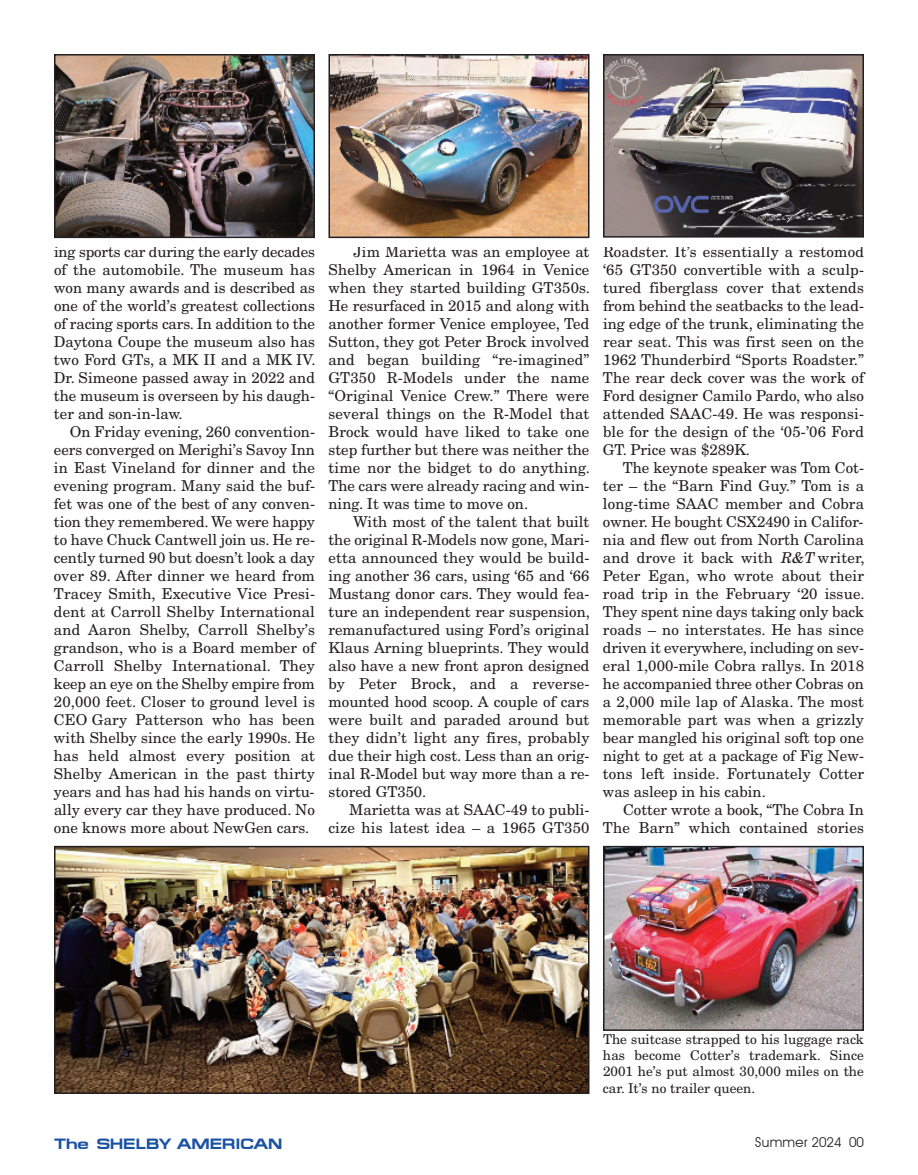
<style>
.page{position:relative;width:918px;height:1175px;background:#fff}
.page>*{position:absolute;margin:0;border:0;box-sizing:border-box;transform-origin:0 0}
.t1{font:15px/18px "New Century Schlbk";color:#231f20;text-align:justify}
.t2{font:700 15px "Micro Extend FLF";color:#1a52a3}
.t3{font:13.5px/16.2px "New Century Schlbk";color:#231f20;text-align:justify}
.t4{font:13.5px "Avant Garde";color:#231f20}
.s1{font-style:italic}
</style>
<div class="page">
<img style="left:57px;top:57px;width:255px;height:178px">
<div style="left:54px;top:54px;width:261px;height:184px;border:2px solid #231f20"></div>
<img style="left:331px;top:57px;width:256px;height:178px">
<div style="left:328px;top:54px;width:262px;height:184px;border:2px solid #231f20"></div>
<img style="left:57px;top:849px;width:530px;height:241px">
<div style="left:54px;top:846px;width:536px;height:247px;border:2px solid #231f20"></div>
<img style="left:606px;top:57px;width:255px;height:177px">
<div style="left:603px;top:54px;width:261px;height:183px;border:2px solid #231f20"></div>
<img style="left:606px;top:849px;width:255px;height:178px">
<div style="left:603px;top:846px;width:261px;height:184px;border:2px solid #231f20"></div>
<p class="t1" style="left:54px;top:244px;width:263px">ing sports car during the early decades of the automobile. The museum has won many awards and is described as one of the world’s greatest collections of racing sports cars. In addition to the Daytona Coupe the museum also has two Ford GTs, a MK II and a MK IV.<br>Dr. Simeone passed away in 2022 and the museum is overseen by his daugh&shy;ter and son-in-law.</p>
<p class="t1" style="left:54px;top:424px;width:263px;text-indent:16px">On Friday evening, 260 convention&shy;eers converged on Merighi’s Savoy Inn in East Vineland for dinner and the evening program. Many said the buf&shy;fet was one of the best of any conven&shy;tion they remembered. We were happy to have Chuck Cantwell join us. He re&shy;cently turned 90 but doesn’t look a day over 89. After dinner we heard from Tracey Smith, Executive Vice Presi&shy;dent at Carroll Shelby International and Aaron Shelby, Carroll Shelby’s grandson, who is a Board member of Carroll Shelby International. They keep an eye on the Shelby empire from 20,000 feet. Closer to ground level is CEO Gary Patterson who has been with Shelby since the early 1990s. He has held almost every position at Shelby American in the past thirty years and has had his hands on virtu&shy;ally every car they have produced. No one knows more about NewGen cars.</p>
<p class="t1" style="left:328px;top:244px;width:263px;text-indent:25px">Jim Marietta was an employee at Shelby American in 1964 in Venice when they started building GT350s.<br>He resurfaced in 2015 and along with another former Venice employee, Ted Sutton, they got Peter Brock involved and began building “re-imagined” GT350 R-Models under the name “Original Venice Crew.” There were several things on the R-Model that Brock would have liked to take one step further but there was neither the time nor the bidget to do anything.<br>The cars were already racing and win&shy;ning. It was time to move on.</p>
<p class="t1" style="left:328px;top:514px;width:263px;text-indent:25px">With most of the talent that built the original R-Models now gone, Mari&shy;etta announced they would be build&shy;ing another 36 cars, using ‘65 and ‘66<br>Mustang donor cars. They would fea&shy;ture an independent rear suspension, remanufactured using Ford’s original Klaus Arning blueprints. They would also have a new front apron designed by Peter Brock, and a reverse&shy;mounted hood scoop. A couple of cars were built and paraded around but they didn’t light any fires, probably due their high cost. Less than an orig&shy;inal R-Model but way more than a re&shy;stored GT350.</p>
<p class="t1" style="left:329px;top:802px;width:263px;text-align:right">Marietta was at SAAC-49 to publi&shy;cize his latest idea – a 1965 GT350</p>
<p class="t1" style="left:603px;top:244px;width:263px">Roadster. It’s essentially a restomod ‘65 GT350 convertible with a sculp&shy;tured fiberglass cover that extends from behind the seatbacks to the lead&shy;ing edge of the trunk, eliminating the rear seat. This was first seen on the 1962 Thunderbird “Sports Roadster.” The rear deck cover was the work of Ford designer Camilo Pardo, who also attended SAAC-49. He was responsi&shy;ble for the design of the ‘05-’06 Ford GT. Price was $289K.</p>
<p class="t1" style="left:603px;top:460px;width:263px;text-indent:20px">The keynote speaker was Tom Cot&shy;ter – the “Barn Find Guy.” Tom is a long-time SAAC member and Cobra owner. He bought CSX2490 in Califor&shy;nia and flew out from North Carolina and drove it back with <span class="s1">R&amp;T</span>writer, Peter Egan, who wrote about their road trip in the February ‘20 issue.<br>They spent nine days taking only back roads – no interstates. He has since driven it everywhere, including on sev&shy;eral 1,000-mile Cobra rallys. In 2018 he accompanied three other Cobras on a 2,000 mile lap of Alaska. The most memorable part was when a grizzly bear mangled his original soft top one night to get at a package of Fig New&shy;tons left inside. Fortunately Cotter was asleep in his cabin.</p>
<p class="t1" style="left:603px;top:802px;width:263px;text-align:right">Cotter wrote a book, “The Cobra In<br>The Barn” which contained stories</p>
<p class="t3" style="left:603px;top:1032px;width:263px">The suitcase strapped to his luggage rack has become Cotter’s trademark. Since 2001 he’s put almost 30,000 miles on the car. It’s no trailer queen.</p>
<p class="t2" style="left:54px;top:1134px;width:230px">The SHELBY AMERICAN</p>
<p class="t4" style="left:755px;top:1135px;width:111px">Summer 2024 00</p>
</div>
